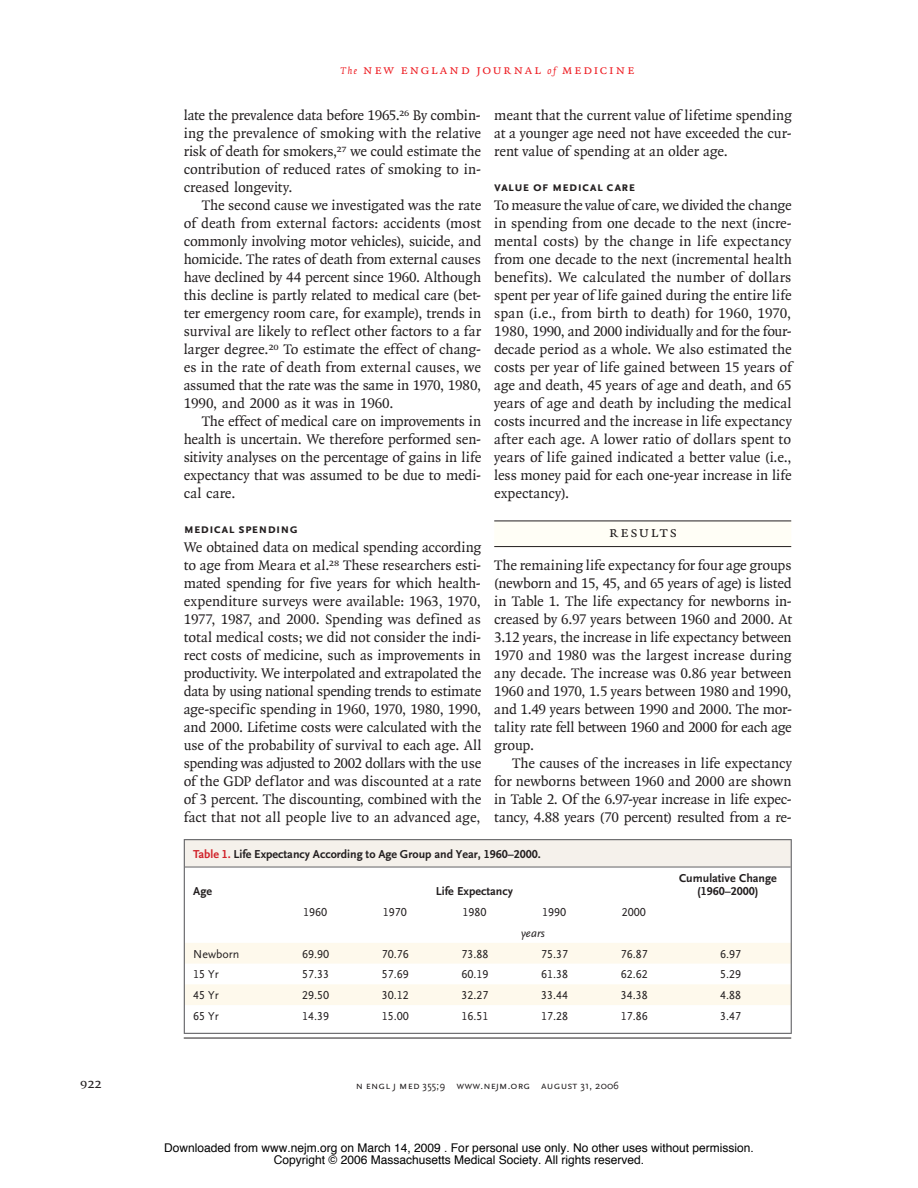
<style>
.page{position:relative;width:918px;height:1188px;background:#fff}
.page>*{position:absolute;margin:0;border:0;box-sizing:border-box;transform-origin:0 0}
.t1{font:15.75px "OTNEJM Quadraat Small Cap";letter-spacing:.095em;color:#231f20}
.t2{font:15px/18px "OTNEJM Quadraat";letter-spacing:-.005em;color:#231f20;text-align:justify}
.t3{font:14.25px "OTNEJM Quadraat Cap";color:#231f20}
.t4{font:700 13.5px "OTNEJM Scala Sans Small LF Cap";letter-spacing:.02em;color:#231f20}
.t5{font:13.5px "OTNEJM Quadraat Cap";letter-spacing:.11em;color:#ee1d23}
.t6{font:12px "OTNEJM Scala Sans LF";color:#231f20}
.t7{font:12px "Helvetica";color:#000}
.t8{font:700 12px/13.5px "OTNEJM Scala Sans LF";color:#231f20;text-align:center}
.t9{font:italic 12px "OTNEJM Scala Sans LF";color:#231f20}
.t10{font:10.8px "OTNEJM Scala Sans LF Cap";letter-spacing:.01em;color:#231f20}
.s1{font-family:"OTNEJM Quadraat";font-style:italic;font-size:10.5px}
.s2{font-family:"NEJM Scala Sans LF";color:#d1232a}
.s3{font-family:"OTNEJM Scala Sans OSF"}
</style>
<div class="page">
<div style="left:494px;top:521px;width:297px;height:27px;background:#fffef6"></div>
<hr style="left:494px;top:521px;width:297px;height:1px;background:#231f20">
<hr style="left:494px;top:546px;width:297px;height:1px;background:#231f20">
<hr style="left:184px;top:1038px;width:607px;height:1px;background:#231f20">
<div style="left:184px;top:840px;width:607px;height:27px;background:#f5f1eb"></div>
<hr style="left:184px;top:839px;width:91px;height:1px;background:#636366">
<svg style="left:184px;top:840px;width:1px;height:27px"></svg>
<hr style="left:275px;top:839px;width:517px;height:1px;background:#636366">
<svg style="left:791px;top:840px;width:1px;height:27px"></svg>
<hr style="left:184px;top:867px;width:1px;height:34px;background:#636366">
<hr style="left:791px;top:867px;width:1px;height:34px;background:#636366">
<svg style="left:184px;top:901px;width:608px;height:132px"></svg>
<hr style="left:184px;top:1033px;width:490px;height:1px;background:#636366">
<hr style="left:674px;top:1033px;width:118px;height:1px;background:#636366">
<hr style="left:185px;top:867px;width:489px;height:1px;background:#636366">
<hr style="left:674px;top:867px;width:117px;height:1px;background:#636366">
<p class="t5" style="left:341px;top:62px;width:295px"><span class="s1">The</span> new england journal <span class="s1">of</span> medicine</p>
<p class="t2" style="left:184px;top:107px;width:299px">late the prevalence data before 1965.<sup>26</sup> By combin&shy;ing the prevalence of smoking with the relative risk of death for smokers,<sup>27</sup> we could estimate the contribution of reduced rates of smoking to in&shy;creased longevity.</p>
<p class="t2" style="left:184px;top:197px;width:299px;text-indent:18px">The second cause we investigated was the rate of death from external factors: accidents (most commonly involving motor vehicles), suicide, and homicide. The rates of death from external causes have declined by 44 percent since 1960. Although this decline is partly related to medical care (bet&shy;ter emergency room care, for example), trends in survival are likely to reflect other factors to a far larger degree.<sup>20</sup> To estimate the effect of chang&shy;es in the rate of death from external causes, we assumed that the rate was the same in 1970, 1980, 1990, and 2000 as it was in 1960.</p>
<p class="t2" style="left:184px;top:413px;width:299px;text-indent:18px">The effect of medical care on improvements in health is uncertain. We therefore performed sen&shy;sitivity analyses on the percentage of gains in life expectancy that was assumed to be due to medi&shy;cal care.</p>
<p class="t4" style="left:184px;top:521px;width:116px">Medical Spending</p>
<p class="t2" style="left:184px;top:539px;width:299px">We obtained data on medical spending according to age from Meara et al.<sup>28</sup> These researchers esti&shy;mated spending for five years for which health&shy;expenditure surveys were available: 1963, 1970, 1977, 1987, and 2000. Spending was defined as total medical costs; we did not consider the indi&shy;rect costs of medicine, such as improvements in productivity. We interpolated and extrapolated the data by using national spending trends to estimate age-specific spending in 1960, 1970, 1980, 1990, and 2000. Lifetime costs were calculated with the use of the probability of survival to each age. All spending was adjusted to 2002 dollars with the use of the GDP deflator and was discounted at a rate of 3 percent. The discounting, combined with the fact that not all people live to an advanced age,</p>
<p class="t2" style="left:494px;top:107px;width:299px">meant that the current value of lifetime spending at a younger age need not have exceeded the cur&shy;rent value of spending at an older age.</p>
<p class="t4" style="left:494px;top:179px;width:143px">Value of Medical Care</p>
<p class="t2" style="left:494px;top:197px;width:299px">To measure the value of care, we divided the change in spending from one decade to the next (incre&shy;mental costs) by the change in life expectancy from one decade to the next (incremental health benefits). We calculated the number of dollars spent per year of life gained during the entire life span (i.e., from birth to death) for 1960, 1970, 1980, 1990, and 2000 individually and for the four&shy;decade period as a whole. We also estimated the costs per year of life gained between 15 years of age and death, 45 years of age and death, and 65 years of age and death by including the medical costs incurred and the increase in life expectancy after each age. A lower ratio of dollars spent to years of life gained indicated a better value (i.e., less money paid for each one-year increase in life expectancy).</p>
<p class="t1" style="left:609px;top:523px;width:70px">Results</p>
<p class="t2" style="left:494px;top:557px;width:299px">The remaining life expectancy for four age groups (newborn and 15, 45, and 65 years of age) is listed in Table 1. The life expectancy for newborns in&shy;creased by 6.97 years between 1960 and 2000. At 3.12 years, the increase in life expectancy between 1970 and 1980 was the largest increase during any decade. The increase was 0.86 year between 1960 and 1970, 1.5 years between 1980 and 1990, and 1.49 years between 1990 and 2000. The mor&shy;tality rate fell between 1960 and 2000 for each age group.</p>
<p class="t2" style="left:494px;top:755px;width:299px;text-indent:18px">The causes of the increases in life expectancy for newborns between 1960 and 2000 are shown in Table 2. Of the 6.97-year increase in life expec&shy;tancy, 4.88 years (70 percent) resulted from a re-</p>
<p class="t8" style="left:193px;top:847px;width:349px"><span class="s2">Table 1.</span> Life Expectancy According to Age Group and Year, 1960–2000.</p>
<p class="t8" style="left:193px;top:885px;width:20px">Age</p>
<p class="t8" style="left:436px;top:885px;width:79px">Life Expectancy</p>
<p class="t8" style="left:679px;top:871px;width:99px">Cumulative Change (1960–2000)</p>
<p class="t6" style="left:303px;top:906px;width:25px">1960</p>
<p class="t6" style="left:383px;top:906px;width:25px">1970</p>
<p class="t6" style="left:462px;top:906px;width:25px">1980</p>
<p class="t6" style="left:542px;top:906px;width:25px">1990</p>
<p class="t6" style="left:622px;top:906px;width:25px">2000</p>
<p class="t9" style="left:521px;top:926px;width:25px">years</p>
<p class="t6" style="left:193px;top:947px;width:48px">Newborn</p>
<p class="t6" style="left:302px;top:947px;width:29px">69.90</p>
<p class="t6" style="left:382px;top:947px;width:29px">70.76</p>
<p class="t6" style="left:462px;top:947px;width:29px">73.88</p>
<p class="t6" style="left:541px;top:947px;width:29px">75.37</p>
<p class="t6" style="left:621px;top:947px;width:29px">76.87</p>
<p class="t6" style="left:720px;top:947px;width:23px">6.97</p>
<p class="t6" style="left:193px;top:968px;width:27px">15 Yr</p>
<p class="t6" style="left:302px;top:968px;width:29px">57.33</p>
<p class="t6" style="left:382px;top:968px;width:29px">57.69</p>
<p class="t6" style="left:462px;top:968px;width:28px">60.19</p>
<p class="t6" style="left:541px;top:968px;width:28px">61.38</p>
<p class="t6" style="left:621px;top:968px;width:29px">62.62</p>
<p class="t6" style="left:720px;top:968px;width:23px">5.29</p>
<p class="t6" style="left:193px;top:989px;width:27px">45 Yr</p>
<p class="t6" style="left:302px;top:989px;width:29px">29.50</p>
<p class="t6" style="left:382px;top:989px;width:28px">30.12</p>
<p class="t6" style="left:462px;top:989px;width:29px">32.27</p>
<p class="t6" style="left:541px;top:989px;width:29px">33.44</p>
<p class="t6" style="left:621px;top:989px;width:29px">34.38</p>
<p class="t6" style="left:720px;top:989px;width:23px">4.88</p>
<p class="t6" style="left:193px;top:1009px;width:27px">65 Yr</p>
<p class="t6" style="left:302px;top:1009px;width:28px">14.39</p>
<p class="t6" style="left:382px;top:1009px;width:28px">15.00</p>
<p class="t6" style="left:462px;top:1009px;width:28px">16.51</p>
<p class="t6" style="left:541px;top:1009px;width:28px">17.28</p>
<p class="t6" style="left:621px;top:1009px;width:28px">17.86</p>
<p class="t6" style="left:720px;top:1009px;width:23px">3.47</p>
<p class="t3" style="left:80px;top:1075px;width:23px">922</p>
<p class="t10" style="left:356px;top:1080px;width:265px">n engl j med <span class="s3">355;9</span> www.nejm.org august <span class="s3">31, 2006</span></p>
<p class="t7" style="left:164px;top:1143px;width:591px">Downloaded from www.nejm.org on March 14, 2009 . For personal use only. No other uses without permission.</p>
<p class="t7" style="left:274px;top:1155px;width:372px">Copyright © 2006 Massachusetts Medical Society. All rights reserved.</p>
</div>
